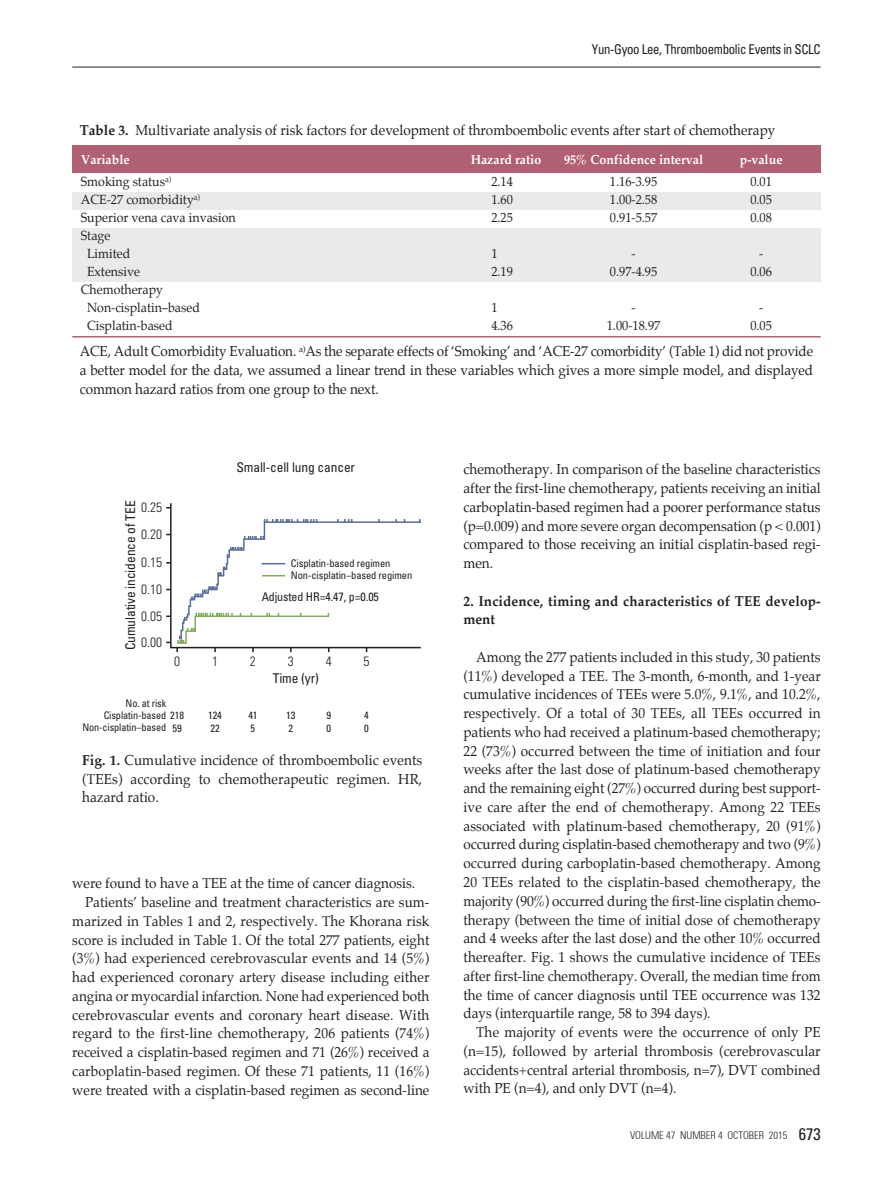
<style>
.page{position:relative;width:893px;height:1191px;background:#fff}
.page>*{position:absolute;margin:0;border:0;box-sizing:border-box;transform-origin:0 0}
.t1{font:14.25px/18.8px "Palatino";color:#231f20;text-align:justify;scale:.95 1}
.t2{font:700 14.25px/18.8px "Palatino";letter-spacing:.01em;color:#231f20;scale:.95 1}
.t3{font:condensed 13.5px "Univers";letter-spacing:-.01em;color:#231f20}
.t4{font:condensed 13.5px "Univers";letter-spacing:-.01em;color:#231f20;scale:.95 1}
.t5{font:300 condensed 13.5px/26.5px "Univers";color:#231f20}
.t6{font:13.05px/18px "Palatino";color:#231f20;scale:.95 1}
.t7{font:700 13.05px "Palatino";color:#fff;scale:.95 1}
.t8{font:condensed 12px "Univers";letter-spacing:-.01em;color:#231f20}
.t9{font:condensed 10.5px/12.1px "Univers";letter-spacing:-.01em;color:#231f20}
.t10{font:300 condensed 10.5px "Univers";color:#231f20}
.s1{font-weight:700}
.s2{font-weight:400;font-size:16.5px}
</style>
<div class="page">
<hr style="left:72px;top:67px;width:749px;height:1px;background:#231f20">
<div style="left:72px;top:192px;width:749px;height:17px;background:#e9eaeb"></div>
<div style="left:72px;top:229px;width:749px;height:53px;background:#e9eaeb"></div>
<div style="left:72px;top:145px;width:749px;height:28px;background:#b06072"></div>
<hr style="left:72px;top:336px;width:749px;height:1px;background:#b06072">
<svg style="left:166px;top:503px;width:255px;height:149px"></svg>
<p class="t4" style="left:592px;top:41px;width:242px">Yun-Gyoo Lee, Thromboembolic Events in SCLC</p>
<p class="t1" style="left:80px;top:122px;width:734px"><span class="s1">Table 3.</span> Multivariate analysis of risk factors for development of thromboembolic events after start of chemotherapy</p>
<p class="t7" style="left:81px;top:153px;width:53px">Variable</p>
<p class="t7" style="left:471px;top:153px;width:76px">Hazard ratio</p>
<p class="t7" style="left:564px;top:153px;width:148px">95% Confidence interval</p>
<p class="t7" style="left:740px;top:153px;width:46px">p-value</p>
<p class="t6" style="left:81px;top:174px;width:97px">Smoking status<sup>a)</sup></p>
<p class="t6" style="left:491px;top:174px;width:24px">2.14</p>
<p class="t6" style="left:610px;top:174px;width:52px">1.16-3.95</p>
<p class="t6" style="left:750px;top:174px;width:24px">0.01</p>
<p class="t6" style="left:81px;top:192px;width:127px">ACE-27 comorbidity<sup>a)</sup></p>
<p class="t6" style="left:491px;top:192px;width:24px">1.60</p>
<p class="t6" style="left:610px;top:192px;width:52px">1.00-2.58</p>
<p class="t6" style="left:750px;top:192px;width:24px">0.05</p>
<p class="t6" style="left:81px;top:210px;width:165px">Superior vena cava invasion</p>
<p class="t6" style="left:491px;top:210px;width:24px">2.25</p>
<p class="t6" style="left:610px;top:210px;width:52px">0.91-5.57</p>
<p class="t6" style="left:750px;top:210px;width:24px">0.08</p>
<p class="t6" style="left:87px;top:228px;width:47px;text-indent:-6px">Stage<br>Limited</p>
<p class="t6" style="left:491px;top:246px;width:8px">1</p>
<p class="t6" style="left:631px;top:246px;width:6px">-</p>
<p class="t6" style="left:759px;top:246px;width:6px">-</p>
<p class="t6" style="left:87px;top:264px;width:57px">Extensive</p>
<p class="t6" style="left:491px;top:264px;width:24px">2.19</p>
<p class="t6" style="left:610px;top:264px;width:52px">0.97-4.95</p>
<p class="t6" style="left:750px;top:264px;width:24px">0.06</p>
<p class="t6" style="left:87px;top:282px;width:120px;text-indent:-6px">Chemotherapy<br>Non-cisplatin–based</p>
<p class="t6" style="left:491px;top:300px;width:8px">1</p>
<p class="t6" style="left:631px;top:300px;width:6px">-</p>
<p class="t6" style="left:759px;top:300px;width:6px">-</p>
<p class="t6" style="left:87px;top:318px;width:92px">Cisplatin-based</p>
<p class="t6" style="left:491px;top:318px;width:24px">4.36</p>
<p class="t6" style="left:607px;top:318px;width:58px">1.00-18.97</p>
<p class="t6" style="left:750px;top:318px;width:24px">0.05</p>
<p class="t1" style="left:80px;top:343px;width:773px">ACE, Adult Comorbidity Evaluation. <sup>a)</sup>As the separate effects of ‘Smoking’ and ‘ACE-27 comorbidity’ (Table 1) did not provide a better model for the data, we assumed a linear trend in these variables which gives a more simple model, and displayed common hazard ratios from one group to the next.</p>
<p class="t3" style="left:122px;top:650px;width:151px;rotate:-90deg">Cumulative incidence of TEE</p>
<p class="t5" style="left:141px;top:494px;width:22px">0.25<br>0.20</p>
<p class="t5" style="left:141px;top:549px;width:22px;text-align:justify">0.15<br>0.10<br>0.05<br>0.00</p>
<p class="t5" style="left:174px;top:647px;width:7px">0</p>
<p class="t3" style="left:236px;top:459px;width:120px">Small-cell lung cancer</p>
<p class="t9" style="left:291px;top:556px;width:123px">Cisplatin-based regimen<br>Non-cisplatin–based regimen</p>
<p class="t8" style="left:262px;top:588px;width:119px">Adjusted HR=4.47, p=0.05</p>
<p class="t5" style="left:212px;top:647px;width:7px">1</p>
<p class="t5" style="left:250px;top:647px;width:7px">2</p>
<p class="t5" style="left:288px;top:647px;width:7px">3</p>
<p class="t5" style="left:326px;top:647px;width:7px">4</p>
<p class="t5" style="left:364px;top:647px;width:7px">5</p>
<p class="t3" style="left:273px;top:669px;width:48px">Time (yr)</p>
<p class="t9" style="left:126px;top:697px;width:42px">No. at risk</p>
<p class="t9" style="left:82px;top:721px;width:85px">Non-cisplatin–based</p>
<p class="t1" style="left:82px;top:751px;width:359px"><span class="s1">Fig. 1.</span> Cumulative incidence of thromboembolic events (TEEs) according to chemotherapeutic regimen. HR, hazard ratio.</p>
<p class="t9" style="left:104px;top:709px;width:82px">Cisplatin-based 218</p>
<p class="t9" style="left:208px;top:709px;width:15px">124</p>
<p class="t9" style="left:248px;top:709px;width:11px">41</p>
<p class="t9" style="left:286px;top:709px;width:11px">13</p>
<p class="t9" style="left:326px;top:709px;width:6px">9</p>
<p class="t9" style="left:364px;top:709px;width:6px">4</p>
<p class="t9" style="left:173px;top:721px;width:11px">59</p>
<p class="t9" style="left:210px;top:721px;width:11px">22</p>
<p class="t9" style="left:251px;top:721px;width:6px">5</p>
<p class="t9" style="left:288px;top:721px;width:6px">2</p>
<p class="t9" style="left:326px;top:721px;width:6px">0</p>
<p class="t9" style="left:364px;top:721px;width:6px">0</p>
<p class="t1" style="left:72px;top:875px;width:363px">were found to have a TEE at the time of cancer diagnosis.</p>
<p class="t1" style="left:85px;top:894px;width:364px">Patients’ baseline and treatment characteristics are sum-</p>
<p class="t1" style="left:72px;top:912px;width:377px">marized in Tables 1 and 2, respectively. The Khorana risk</p>
<p class="t1" style="left:72px;top:931px;width:377px">score is included in Table 1. Of the total 277 patients, eight</p>
<p class="t1" style="left:72px;top:950px;width:377px">(3%) had experienced cerebrovascular events and 14 (5%)</p>
<p class="t1" style="left:72px;top:969px;width:377px">had experienced coronary artery disease including either</p>
<p class="t1" style="left:72px;top:987px;width:377px">angina or myocardial infarction. None had experienced both</p>
<p class="t1" style="left:72px;top:1006px;width:377px">cerebrovascular events and coronary heart disease. With</p>
<p class="t1" style="left:72px;top:1025px;width:377px">regard to the first-line chemotherapy, 206 patients (74%)</p>
<p class="t1" style="left:72px;top:1044px;width:377px">received a cisplatin-based regimen and 71 (26%) received a</p>
<p class="t1" style="left:72px;top:1062px;width:377px">carboplatin-based regimen. Of these 71 patients, 11 (16%)</p>
<p class="t1" style="left:72px;top:1081px;width:377px">were treated with a cisplatin-based regimen as second-line</p>
<p class="t1" style="left:463px;top:461px;width:377px">chemotherapy. In comparison of the baseline characteristics after the first-line chemotherapy, patients receiving an initial carboplatin-based regimen had a poorer performance status (p=0.009) and more severe organ decompensation (p &lt; 0.001) compared to those receiving an initial cisplatin-based regi&shy;men.</p>
<p class="t2" style="left:463px;top:592px;width:377px">2. Incidence, timing and characteristics of TEE develop&shy;ment</p>
<p class="t1" style="left:463px;top:648px;width:377px;text-indent:13px">Among the 277 patients included in this study, 30 patients (11%) developed a TEE. The 3-month, 6-month, and 1-year cumulative incidences of TEEs were 5.0%, 9.1%, and 10.2%, respectively. Of a total of 30 TEEs, all TEEs occurred in patients who had received a platinum-based chemotherapy; 22 (73%) occurred between the time of initiation and four weeks after the last dose of platinum-based chemotherapy and the remaining eight (27%) occurred during best support&shy;ive care after the end of chemotherapy. Among 22 TEEs associated with platinum-based chemotherapy, 20 (91%) occurred during cisplatin-based chemotherapy and two (9%) occurred during carboplatin-based chemotherapy. Among 20 TEEs related to the cisplatin-based chemotherapy, the majority (90%) occurred during the first-line cisplatin chemo&shy;therapy (between the time of initial dose of chemotherapy and 4 weeks after the last dose) and the other 10% occurred thereafter. Fig. 1 shows the cumulative incidence of TEEs after first-line chemotherapy. Overall, the median time from the time of cancer diagnosis until TEE occurrence was 132 days (interquartile range, 58 to 394 days).</p>
<p class="t1" style="left:463px;top:1023px;width:377px;text-indent:13px">The majority of events were the occurrence of only PE (n=15), followed by arterial thrombosis (cerebrovascular accidents+central arterial thrombosis, n=7), DVT combined with PE (n=4), and only DVT (n=4).</p>
<p class="t10" style="left:630px;top:1129px;width:192px">VOLUME 47 NUMBER 4 OCTOBER 2015 <span class="s2">673</span></p>
</div>
